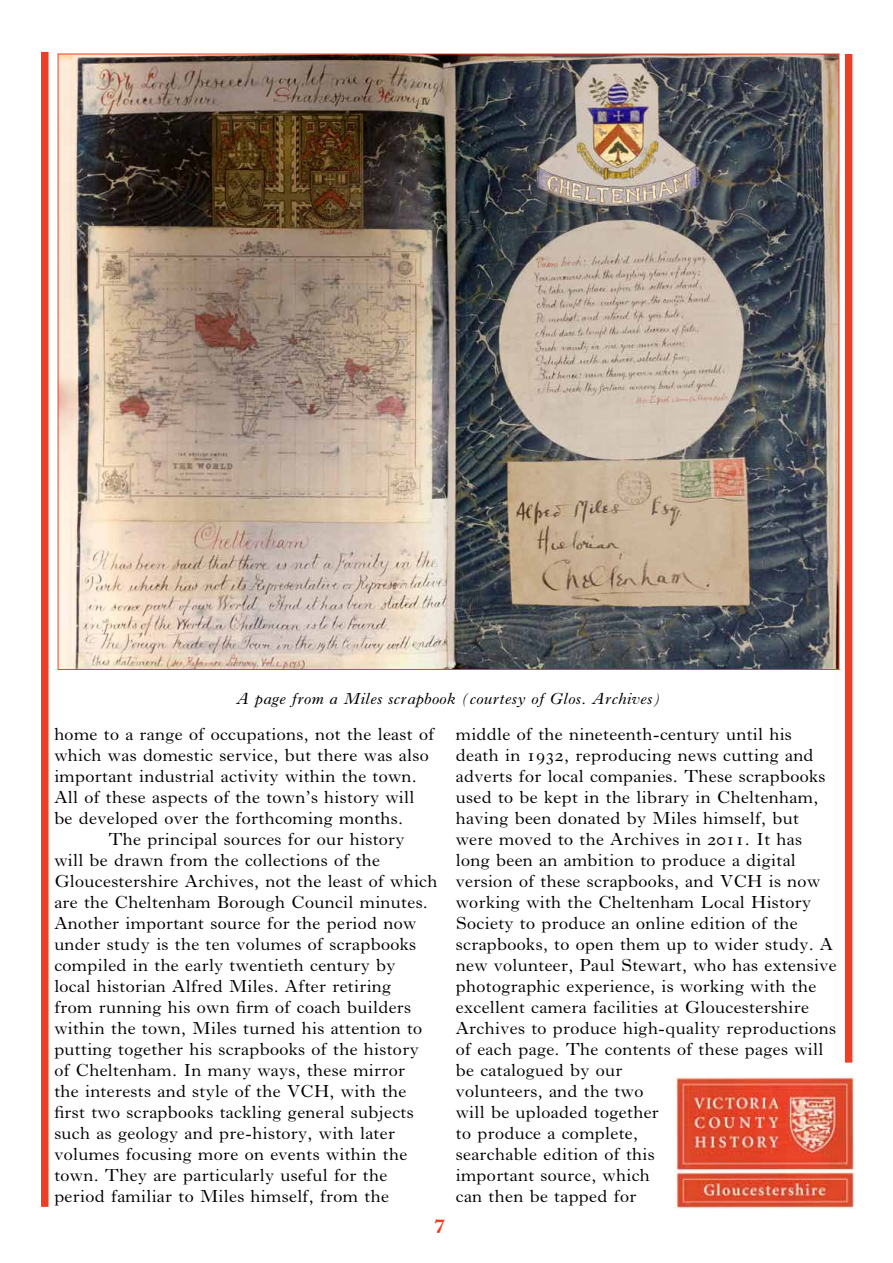
<style>
.page{position:relative;width:893px;height:1263px;background:#fff}
.page>*{position:absolute;margin:0;border:0;box-sizing:border-box;transform-origin:0 0}
.t1{font:700 21px "Imprint";color:#ef3e23}
.t2{font:18px/21px "Imprint";color:#000}
.t3{font:italic 16.5px "Imprint";color:#000}
</style>
<div class="page">
<img style="left:674px;top:1076px;width:181px;height:133px">
<div style="left:845px;top:54px;width:7px;height:1008px;background:#ef3e23"></div>
<div style="left:41px;top:52px;width:8px;height:1155px;background:#ef3e23"></div>
<img style="left:60px;top:56px;width:777px;height:612px">
<p class="t3" style="left:236px;top:688px;width:427px">A page from a Miles scrapbook (courtesy of Glos. Archives)</p>
<p class="t2" style="left:54px;top:723px;width:382px">home to a range of occupations, not the least of</p>
<p class="t2" style="left:54px;top:744px;width:376px">which was domestic service, but there was also</p>
<p class="t2" style="left:54px;top:765px;width:364px">important industrial activity within the town.</p>
<p class="t2" style="left:54px;top:786px;width:362px">All of these aspects of the town’s history will</p>
<p class="t2" style="left:54px;top:807px;width:351px">be developed over the forthcoming months.</p>
<p class="t2" style="left:108px;top:828px;width:298px">The principal sources for our history</p>
<p class="t2" style="left:54px;top:849px;width:328px">will be drawn from the collections of the</p>
<p class="t2" style="left:54px;top:870px;width:385px">Gloucestershire Archives, not the least of which</p>
<p class="t2" style="left:54px;top:891px;width:375px">are the Cheltenham Borough Council minutes.</p>
<p class="t2" style="left:54px;top:912px;width:364px">Another important source for the period now</p>
<p class="t2" style="left:54px;top:933px;width:364px">under study is the ten volumes of scrapbooks</p>
<p class="t2" style="left:54px;top:954px;width:343px">compiled in the early twentieth century by</p>
<p class="t2" style="left:54px;top:975px;width:339px">local historian Alfred Miles. After retiring</p>
<p class="t2" style="left:54px;top:996px;width:359px">from running his own firm of coach builders</p>
<p class="t2" style="left:54px;top:1017px;width:370px">within the town, Miles turned his attention to</p>
<p class="t2" style="left:54px;top:1038px;width:366px">putting together his scrapbooks of the history</p>
<p class="t2" style="left:54px;top:1059px;width:353px">of Cheltenham. In many ways, these mirror</p>
<p class="t2" style="left:54px;top:1080px;width:354px">the interests and style of the VCH, with the</p>
<p class="t2" style="left:54px;top:1101px;width:361px">first two scrapbooks tackling general subjects</p>
<p class="t2" style="left:54px;top:1122px;width:343px">such as geology and pre-history, with later</p>
<p class="t2" style="left:54px;top:1143px;width:355px">volumes focusing more on events within the</p>
<p class="t2" style="left:54px;top:1164px;width:335px">town. They are particularly useful for the</p>
<p class="t2" style="left:54px;top:1185px;width:336px">period familiar to Miles himself, from the</p>
<p class="t1" style="left:434px;top:1209px;width:12px">7</p>
<p class="t2" style="left:455px;top:723px;width:383px">middle of the nineteenth-century until his death in 1932, reproducing news cutting and adverts for local companies. These scrapbooks used to be kept in the library in Cheltenham, having been donated by Miles himself, but were moved to the Archives in 2011. It has long been an ambition to produce a digital version of these scrapbooks, and VCH is now working with the Cheltenham Local History Society to produce an online edition of the scrapbooks, to open them up to wider study. A new volunteer, Paul Stewart, who has extensive photographic experience, is working with the excellent camera facilities at Gloucestershire Archives to produce high-quality reproductions of each page. The contents of these pages will be catalogued by our<br>volunteers, and the two<br>will be uploaded together<br>to produce a complete,<br>searchable edition of this<br>important source, which<br>can then be tapped for</p>
</div>
